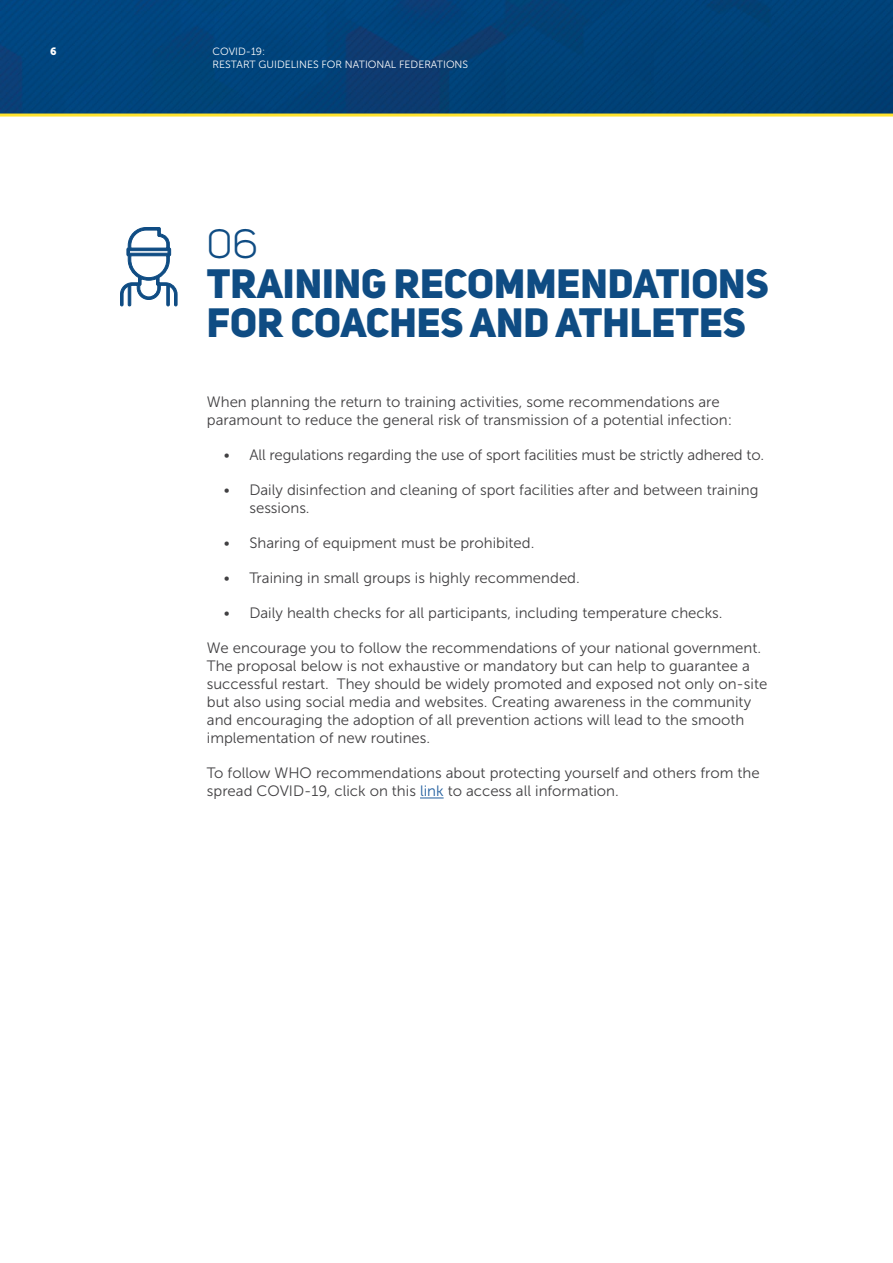
<style>
.page{position:relative;width:893px;height:1263px;background:#fff}
.page>*{position:absolute;margin:0;border:0;box-sizing:border-box;transform-origin:0 0}
.t1{font:40.5px/39.6px "Uni Sans Heavy CAPS";color:#0f4c83}
.t2{font:40.5px "Uni Sans";color:#0f4c83}
.t3{font:15px/18px "Museo Sans 300";color:#414042}
.t4{font:10.5px/12.6px "Museo Sans 300";color:#fff}
.t5{font:10.5px "Museo Sans 900";color:#fff}
.s1{color:#215e9e}
</style>
<div class="page">
<img style="left:0;top:0;width:893px;height:114px">
<hr style="left:0;top:114px;width:893px;height:3px;background:#ffe32e">
<svg style="left:420px;top:797px;width:24px;height:1px"></svg>
<svg style="left:120px;top:227px;width:58px;height:80px"></svg>
<p class="t5" style="left:50px;top:45px;width:8px">6</p>
<p class="t4" style="left:213px;top:45px;width:257px">COVID-19:<br>RESTART GUIDELINES FOR NATIONAL FEDERATIONS</p>
<h1 class="t2" style="left:207px;top:221px;width:52px">06</h1>
<h1 class="t1" style="left:207px;top:263px;width:563px">TRAINING RECOMMENDATIONS<br>FOR COACHES AND ATHLETES</h1>
<p class="t3" style="left:207px;top:393px;width:527px">When planning the return to training activities, some recommendations are paramount to reduce the general risk of transmission of a potential infection:</p>
<p class="t3" style="left:224px;top:446px;width:542px">• All regulations regarding the use of sport facilities must be strictly adhered to.</p>
<p class="t3" style="left:249px;top:481px;width:511px;text-indent:-26px">• Daily disinfection and cleaning of sport facilities after and between training sessions.</p>
<p class="t3" style="left:224px;top:534px;width:312px">• Sharing of equipment must be prohibited.</p>
<p class="t3" style="left:224px;top:569px;width:357px">• Training in small groups is highly recommended.</p>
<p class="t3" style="left:224px;top:604px;width:500px">• Daily health checks for all participants, including temperature checks.</p>
<p class="t3" style="left:207px;top:639px;width:562px">We encourage you to follow the recommendations of your national government.<br>The proposal below is not exhaustive or mandatory but can help to guarantee a successful restart. They should be widely promoted and exposed not only on-site but also using social media and websites. Creating awareness in the community and encouraging the adoption of all prevention actions will lead to the smooth implementation of new routines.</p>
<p class="t3" style="left:207px;top:764px;width:554px">To follow WHO recommendations about protecting yourself and others from the spread COVID-19, click on this <span class="s1">link</span> to access all information.</p>
</div>
